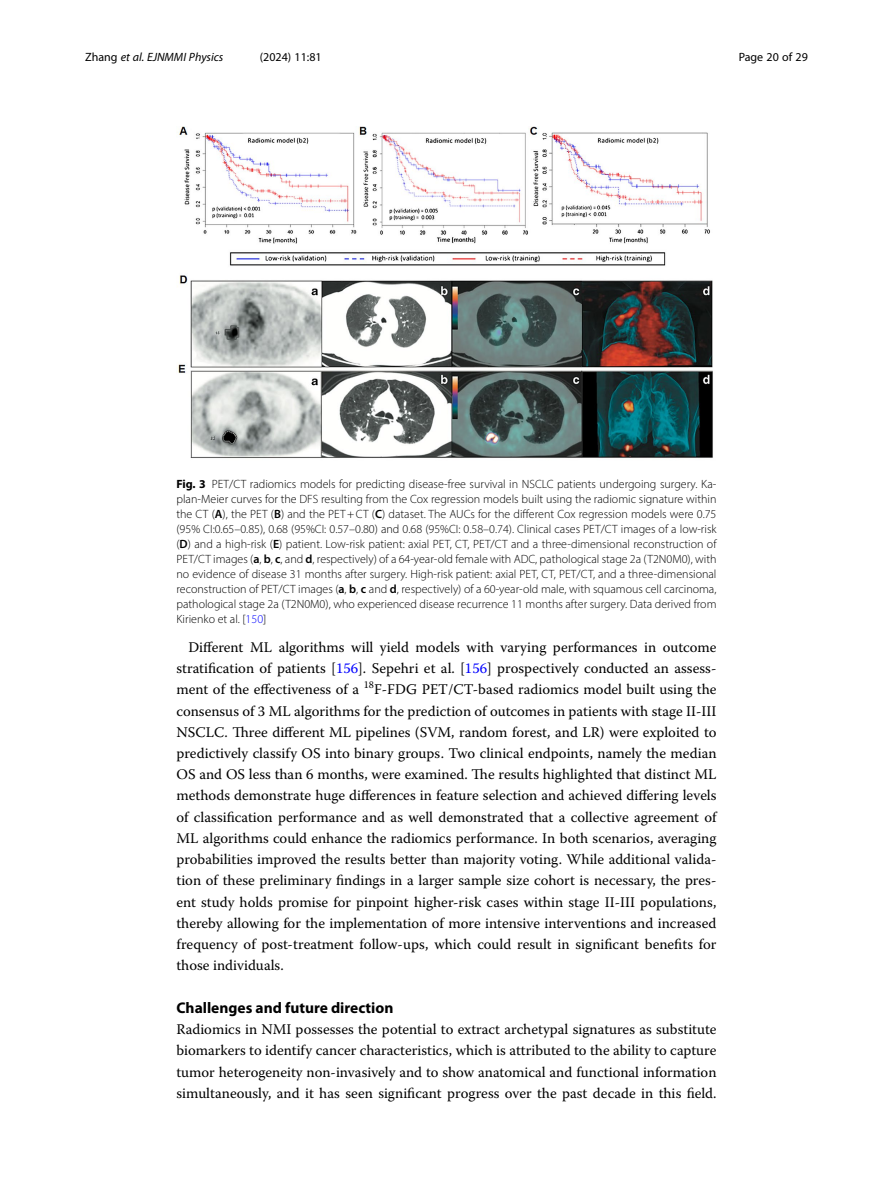
<style>
.page{position:relative;width:893px;height:1191px;background:#fff}
.page>*{position:absolute;margin:0;border:0;box-sizing:border-box;transform-origin:0 0}
.Head_1{font:700 15.45px "Myriad Pro";color:#000}
.Body_Text_Indent{font:14.7px/21.3px "Warnock Pro";color:#000;text-align:justify}
.Body_Text{font:14.7px/21.1px "Warnock Pro";color:#000;text-align:justify}
.Figure_Caption{font:300 12px/15px "Myriad Pro";color:#000;text-align:justify}
.t1{font:italic 12px "Myriad Pro";color:#000}
.t2{font:12px "Myriad Pro";color:#000}
.s1{font-style:normal}
.s2{font-weight:700}
.s3{font-weight:600}
.s4{color:#00f}
</style>
<div class="page">
<img style="left:177px;top:126px;width:536px;height:332px">
<p class="t1" style="left:85px;top:50px;width:140px"><span class="s1">Zhang</span> et al. EJNMMI Physics</p>
<p class="t2" style="left:260px;top:50px;width:63px">(2024) 11:81</p>
<p class="t2" style="left:739px;top:50px;width:71px">Page 20 of 29</p>
<p class="Figure_Caption" style="left:176px;top:476px;width:542px"><span class="s2">Fig. 3</span> PET/CT radiomics models for predicting disease-free survival in NSCLC patients undergoing surgery. Ka&shy;plan-Meier curves for the DFS resulting from the Cox regression models built using the radiomic signature within the CT (<span class="s3">A</span>), the PET (<span class="s3">B</span>) and the PET+CT (<span class="s3">C</span>) dataset. The AUCs for the different Cox regression models were 0.75 (95% CI:0.65–0.85), 0.68 (95%CI: 0.57–0.80) and 0.68 (95%CI: 0.58–0.74). Clinical cases PET/CT images of a low-risk (<span class="s3">D</span>) and a high-risk (<span class="s3">E</span>) patient. Low-risk patient: axial PET, CT, PET/CT and a three-dimensional reconstruction of PET/CT images (<span class="s3">a</span>, <span class="s3">b</span>, <span class="s3">c</span>, and <span class="s3">d</span>, respectively) of a 64-year-old female with ADC, pathological stage 2a (T2N0M0), with no evidence of disease 31 months after surgery. High-risk patient: axial PET, CT, PET/CT, and a three-dimensional reconstruction of PET/CT images (<span class="s3">a</span>, <span class="s3">b</span>, <span class="s3">c</span> and <span class="s3">d</span>, respectively) of a 60-year-old male, with squamous cell carcinoma, pathological stage 2a (T2N0M0), who experienced disease recurrence 11 months after surgery. Data derived from Kirienko et al. [<span class="s4">150</span>]</p>
<p class="Body_Text_Indent" style="left:176px;top:636px;width:542px;text-indent:12px">Different ML algorithms will yield models with varying performances in outcome stratification of patients [<span class="s4">156</span>]. Sepehri et al. [<span class="s4">156</span>] prospectively conducted an assess&shy;ment of the effectiveness of a <sup>18</sup>F-FDG PET/CT-based radiomics model built using the consensus of 3 ML algorithms for the prediction of outcomes in patients with stage II-III NSCLC. Three different ML pipelines (SVM, random forest, and LR) were exploited to predictively classify OS into binary groups. Two clinical endpoints, namely the median OS and OS less than 6 months, were examined. The results highlighted that distinct ML methods demonstrate huge differences in feature selection and achieved differing levels of classification performance and as well demonstrated that a collective agreement of ML algorithms could enhance the radiomics performance. In both scenarios, averaging probabilities improved the results better than majority voting. While additional valida&shy;tion of these preliminary findings in a larger sample size cohort is necessary, the pres&shy;ent study holds promise for pinpoint higher-risk cases within stage II-III populations, thereby allowing for the implementation of more intensive interventions and increased frequency of post-treatment follow-ups, which could result in significant benefits for those individuals.</p>
<p class="Head_1" style="left:176px;top:997px;width:219px">Challenges and future direction</p>
<p class="Body_Text" style="left:176px;top:1018px;width:542px">Radiomics in NMI possesses the potential to extract archetypal signatures as substitute biomarkers to identify cancer characteristics, which is attributed to the ability to capture tumor heterogeneity non-invasively and to show anatomical and functional information simultaneously, and it has seen significant progress over the past decade in this field.</p>
</div>
